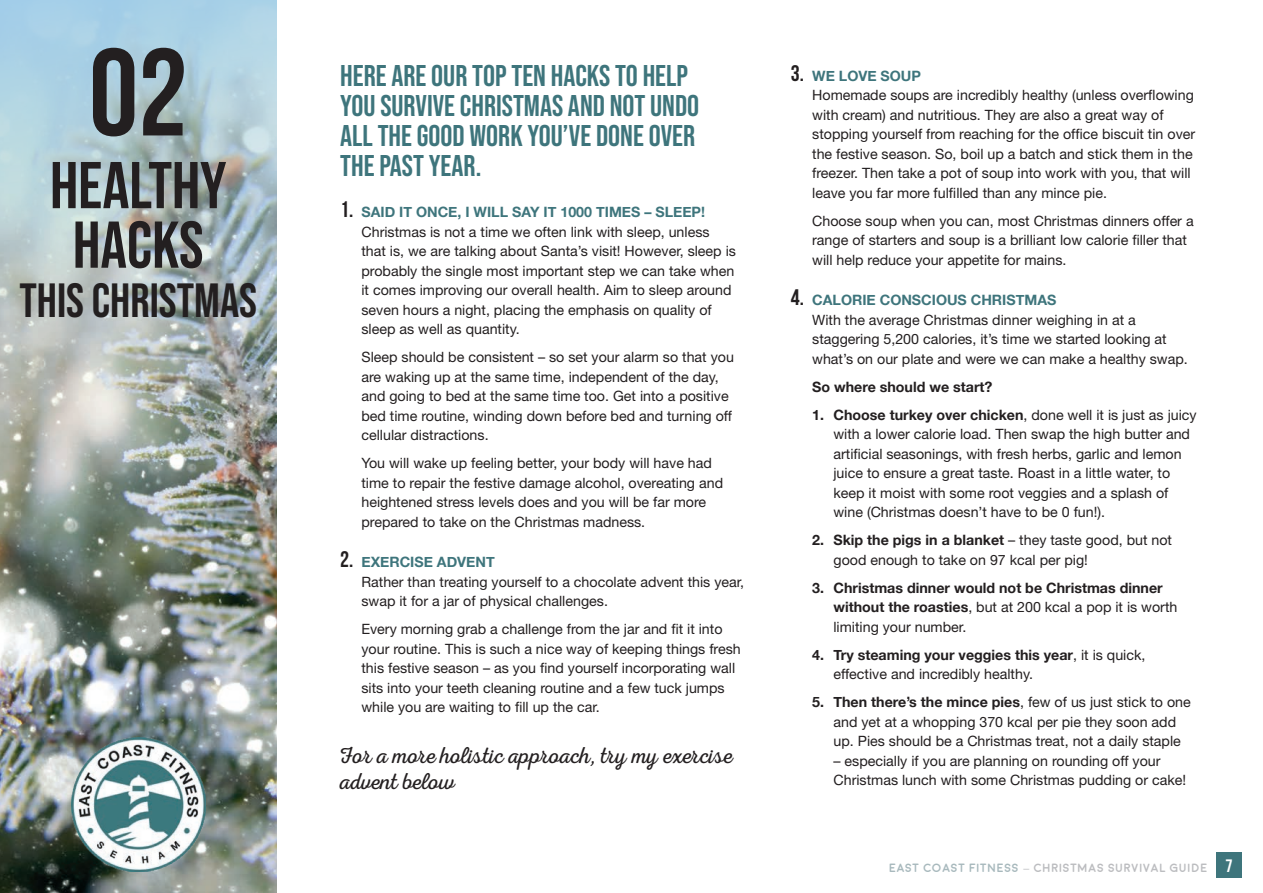
<style>
.page{position:relative;width:1263px;height:893px;background:#fff}
.page>*{position:absolute;margin:0;border:0;box-sizing:border-box;transform-origin:0 0}
.t1{font:700 123.9px "Bebas Neue";color:#231f20}
.t2{font:700 66px "Bebas Neue";color:#231f20}
.t3{font:66px "Bebas Neue";color:#231f20}
.t4{font:48px "Bebas Neue";color:#231f20}
.t5{font:30px/30px "Bebas Neue";color:#3e757c}
.t6{font:23.25px/25.5px "Nexa Rust Script L 0";letter-spacing:.005em;color:#231f20}
.t7{font:14.25px/19.5px "Helvetica Neue";color:#231f20}
.t8{font:700 14.25px/19.5px "Helvetica Neue";color:#231f20}
.t9{font:700 12px "Moon";letter-spacing:.05em;color:#bcbdc0}
.s1{font-family:"Bebas Neue";font-weight:700;font-size:22.5px}
.s2{font-weight:700;color:#3e757c}
.s3{font-weight:700}
.s4{font-weight:400}
.s5{color:#a8b9bd}
.s6{font-family:"Bebas Neue";font-size:18px;color:#fff}
</style>
<div class="page">
<img style="left:1px;top:0;width:275px;height:893px">
<div style="left:1216px;top:852px;width:26px;height:26px;background:#3e757c"></div>
<img style="left:71px;top:737px;width:134px;height:135px">
<hr style="left:0;top:0;width:1px;height:893px;background:#9acaec">
<h1 class="t1" style="left:89px;top:25px;width:100px">02</h1>
<h2 class="t2" style="left:50px;top:149px;width:178px">HEALTHY</h2>
<h2 class="t3" style="left:73px;top:208px;width:132px">HACKS</h2>
<h3 class="t4" style="left:19px;top:273px;width:239px">THIS CHRISTMAS</h3>
<h3 class="t5" style="left:340px;top:61px;width:361px">HERE ARE OUR TOP TEN HACKS TO HELP<br>YOU SURVIVE CHRISTMAS AND NOT UNDO<br>ALL THE GOOD WORK YOU’VE DONE OVER<br>THE PAST YEAR.</h3>
<p class="t7" style="left:361px;top:202px;width:376px;text-indent:-21px"><span class="s1">1.</span> <span class="s2">SAID IT ONCE, I WILL SAY IT 1000 TIMES – SLEEP!<br></span>Christmas is not a time we often link with sleep, unless that is, we are talking about Santa’s visit! However, sleep is probably the single most important step we can take when it comes improving our overall health. Aim to sleep around seven hours a night, placing the emphasis on quality of sleep as well as quantity.</p>
<p class="t7" style="left:361px;top:347px;width:374px">Sleep should be consistent – so set your alarm so that you are waking up at the same time, independent of the day, and going to bed at the same time too. Get into a positive bed time routine, winding down before bed and turning off cellular distractions.</p>
<p class="t7" style="left:361px;top:453px;width:363px">You will wake up feeling better, your body will have had time to repair the festive damage alcohol, overeating and heightened stress levels does and you will be far more prepared to take on the Christmas madness.</p>
<p class="t7" style="left:361px;top:552px;width:384px;text-indent:-21px"><span class="s1">2.</span> <span class="s2">EXERCISE ADVENT<br></span>Rather than treating yourself to a chocolate advent this year, swap it for a jar of physical challenges.</p>
<p class="t7" style="left:361px;top:619px;width:381px">Every morning grab a challenge from the jar and fit it into your routine. This is such a nice way of keeping things fresh this festive season – as you find yourself incorporating wall sits into your teeth cleaning routine and a few tuck jumps while you are waiting to fill up the car.</p>
<h3 class="t6" style="left:340px;top:746px;width:394px">For a more holistic approach, try my exercise advent below</h3>
<p class="t7" style="left:812px;top:66px;width:384px;text-indent:-21px"><span class="s1">3.</span> <span class="s2">WE LOVE SOUP<br></span>Homemade soups are incredibly healthy (unless overflowing with cream) and nutritious. They are also a great way of stopping yourself from reaching for the office biscuit tin over the festive season. So, boil up a batch and stick them in the freezer. Then take a pot of soup into work with you, that will leave you far more fulfilled than any mince pie.</p>
<p class="t7" style="left:812px;top:211px;width:383px">Choose soup when you can, most Christmas dinners offer a range of starters and soup is a brilliant low calorie filler that will help reduce your appetite for mains.</p>
<p class="t7" style="left:812px;top:290px;width:377px;text-indent:-21px"><span class="s1">4.</span> <span class="s2">CALORIE CONSCIOUS CHRISTMAS<br></span>With the average Christmas dinner weighing in at a staggering 5,200 calories, it’s time we started looking at what’s on our plate and were we can make a healthy swap.</p>
<p class="t8" style="left:812px;top:377px;width:182px">So where should we start?</p>
<p class="t7" style="left:833px;top:405px;width:365px;text-indent:-21px"><span class="s3">1. Choose turkey over chicken</span>, done well it is just as juicy with a lower calorie load. Then swap the high butter and artificial seasonings, with fresh herbs, garlic and lemon juice to ensure a great taste. Roast in a little water, to keep it moist with some root veggies and a splash of wine (Christmas doesn’t have to be 0 fun!).</p>
<p class="t7" style="left:833px;top:530px;width:340px;text-indent:-21px"><span class="s3">2. Skip the pigs in a blanket</span> – they taste good, but not good enough to take on 97 kcal per pig!</p>
<p class="t8" style="left:833px;top:578px;width:345px;text-indent:-21px">3. Christmas dinner would not be Christmas dinner without the roasties<span class="s4">, but at 200 kcal a pop it is worth limiting your number.</span></p>
<p class="t7" style="left:833px;top:645px;width:313px;text-indent:-21px"><span class="s3">4. Try steaming your veggies this year</span>, it is quick, effective and incredibly healthy.</p>
<p class="t7" style="left:833px;top:692px;width:359px;text-indent:-21px"><span class="s3">5. Then there’s the mince pies</span>, few of us just stick to one and yet at a whopping 370 kcal per pie they soon add up. Pies should be a Christmas treat, not a daily staple</p>
<p class="t7" style="left:833px;top:751px;width:354px">– especially if you are planning on rounding off your<br>Christmas lunch with some Christmas pudding or cake!</p>
<p class="t9" style="left:889px;top:862px;width:345px"><span class="s5">EAST COAST FITNESS</span> – CHRISTMAS SURVIVAL GUIDE <span class="s6">7</span></p>
</div>
